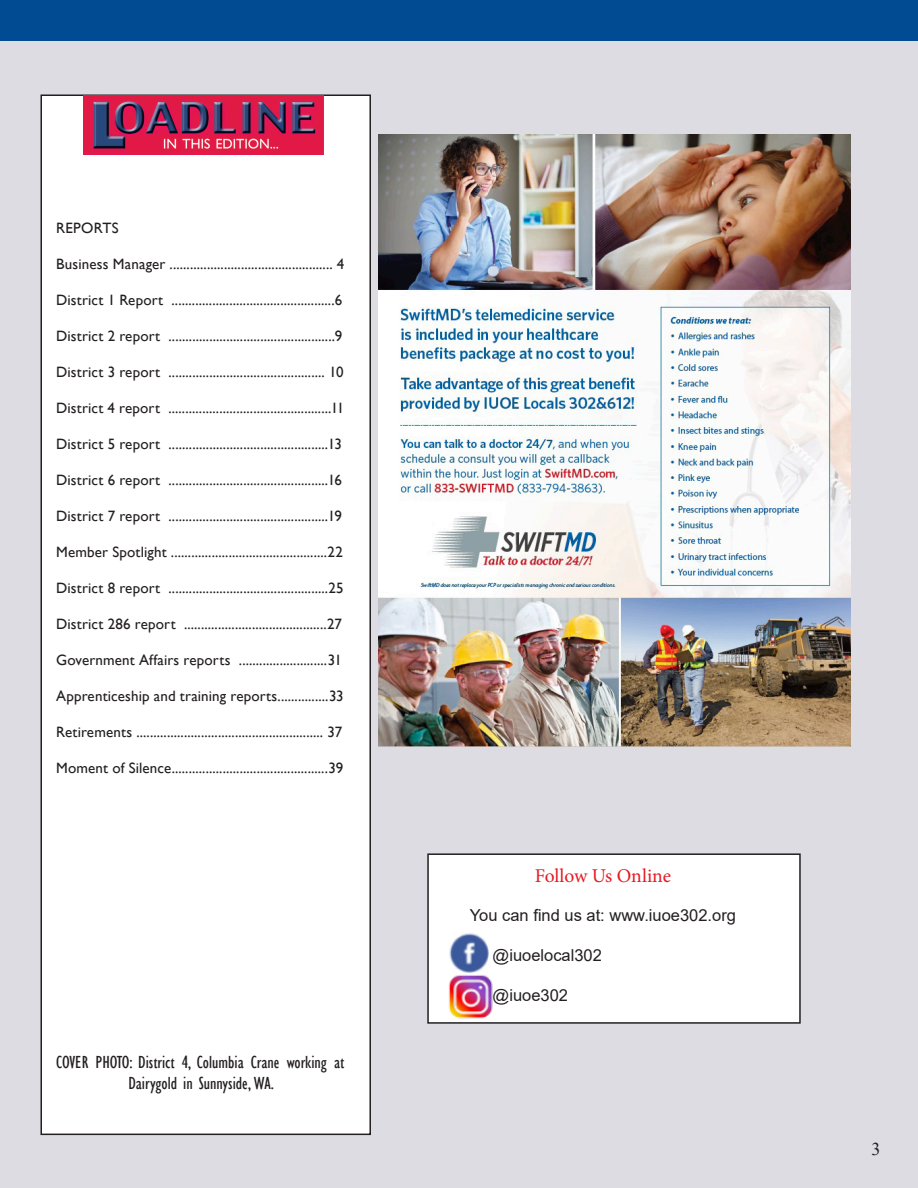
<style>
.page{position:relative;width:918px;height:1188px;background:#dddce3}
.page>*{position:absolute;margin:0;border:0;box-sizing:border-box;transform-origin:0 0}
.t1{font:19.5px "Minion Pro";color:#e51a23}
.t2{font:condensed 18px/21.6px "Gill Sans";color:#231f20;text-align:center}
.t3{font:18px "Times New Roman";color:#231f20}
.t4{font:16.5px "Arial";color:#231f20}
.t5{font:15px "Gill Sans";letter-spacing:.01em;color:#231f20}
</style>
<div class="page">
<div style="left:41px;top:95px;width:329px;height:1039px;background:#fff"></div>
<div style="left:40px;top:94px;width:331px;height:1041px;border:2px solid #231f20"></div>
<img style="left:84px;top:96px;width:240px;height:59px">
<div style="left:0;top:0;width:918px;height:40px;background:#014b92"></div>
<img style="left:378px;top:135px;width:472px;height:611px">
<div style="left:428px;top:854px;width:372px;height:169px;background:#fff"></div>
<div style="left:427px;top:853px;width:374px;height:171px;border:2px solid #231f20"></div>
<img style="left:449px;top:933px;width:40px;height:32px">
<img style="left:446px;top:965px;width:48px;height:57px">
<p class="t5" style="left:56px;top:220px;width:64px">REPORTS</p>
<p class="t5" style="left:56px;top:256px;width:290px">Business Manager ................................................ 4</p>
<p class="t5" style="left:56px;top:292px;width:288px">District 1 Report ................................................6</p>
<p class="t5" style="left:56px;top:328px;width:288px">District 2 report .................................................9</p>
<p class="t5" style="left:56px;top:364px;width:289px">District 3 report .............................................. 10</p>
<p class="t5" style="left:56px;top:400px;width:290px">District 4 report ................................................11</p>
<p class="t5" style="left:56px;top:436px;width:287px">District 5 report ...............................................13</p>
<p class="t5" style="left:56px;top:472px;width:287px">District 6 report ...............................................16</p>
<p class="t5" style="left:56px;top:508px;width:287px">District 7 report ...............................................19</p>
<p class="t5" style="left:56px;top:544px;width:288px">Member Spotlight ..............................................22</p>
<p class="t5" style="left:56px;top:580px;width:289px">District 8 report ...............................................25</p>
<p class="t5" style="left:56px;top:616px;width:287px">District 286 report ..........................................27</p>
<p class="t5" style="left:56px;top:652px;width:287px">Government Affairs reports ..........................31</p>
<p class="t5" style="left:56px;top:688px;width:289px">Apprenticeship and training reports...............33</p>
<p class="t5" style="left:56px;top:724px;width:288px">Retirements ....................................................... 37</p>
<p class="t5" style="left:56px;top:760px;width:289px">Moment of Silence..............................................39</p>
<p class="t2" style="left:56px;top:1051px;width:290px">COVER PHOTO: District 4, Columbia Crane working at<br>Dairygold in Sunnyside, WA.</p>
<p class="t1" style="left:535px;top:863px;width:138px">Follow Us Online</p>
<p class="t4" style="left:470px;top:904px;width:268px">You can find us at: www.iuoe302.org</p>
<p class="t4" style="left:493px;top:944px;width:111px">@iuoelocal302</p>
<p class="t4" style="left:493px;top:983px;width:77px">@iuoe302</p>
<p class="t3" style="left:872px;top:1136px;width:10px">3</p>
</div>
